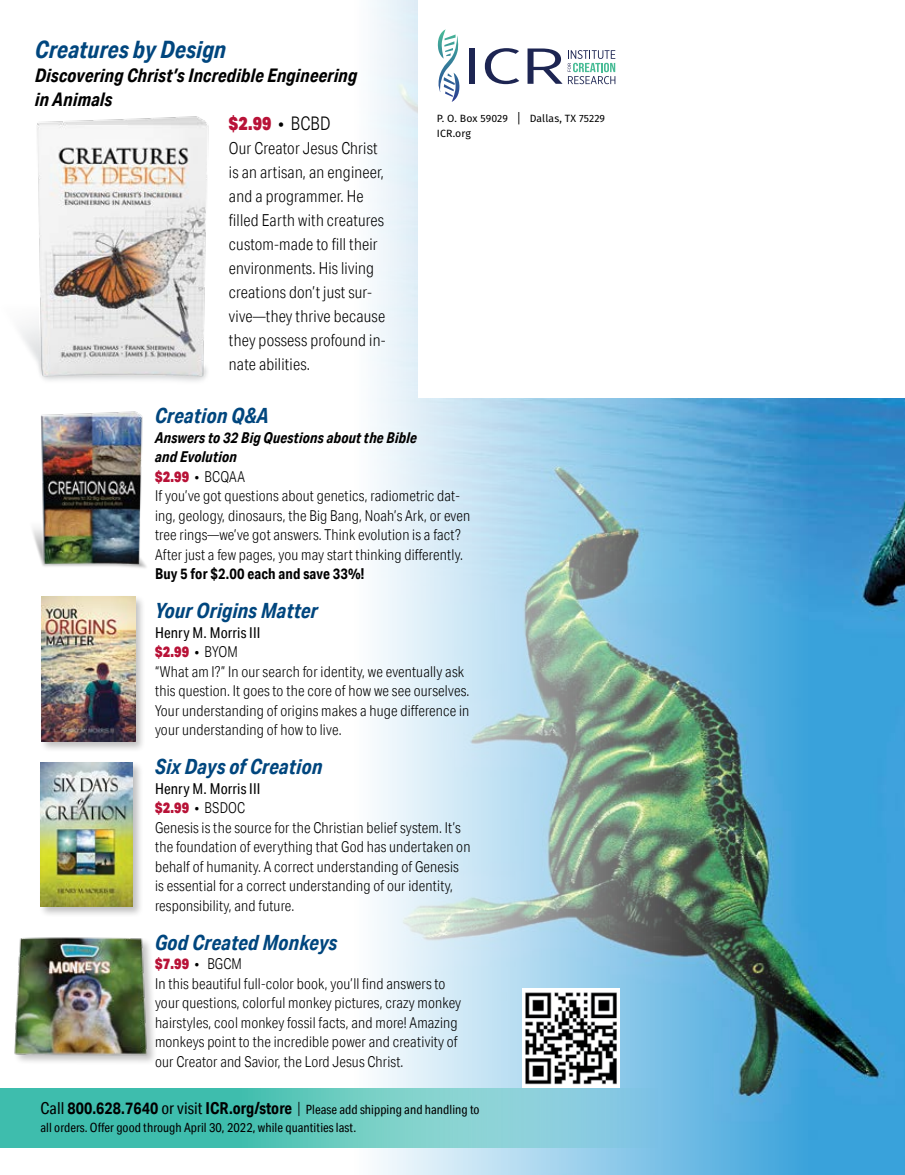
<style>
.page{position:relative;width:905px;height:1175px;background:#fff}
.page>*{position:absolute;margin:0;border:0;box-sizing:border-box;transform-origin:0 0}
.t1{font:italic 700 24px "Aktiv Grotesk Cd";letter-spacing:.01em;color:#00467e}
.t2{font:italic 700 21px "Aktiv Grotesk Cd";letter-spacing:.01em;color:#00467e}
.t3{font:italic 700 18.75px "Aktiv Grotesk Cd";letter-spacing:.01em;color:#000}
.t4{font:900 18.75px "Aktiv Grotesk Cd";color:#b81237}
.t5{font:300 16.5px/24px "Aktiv Grotesk Cd";letter-spacing:.01em;color:#000}
.t6{font:300 15px/19.5px "Aktiv Grotesk Cd";letter-spacing:.01em;color:#000}
.t7{font:700 15px "Aktiv Grotesk Cd";letter-spacing:.01em;color:#000}
.t8{font:12.75px/18px "Aktiv Grotesk Cd";letter-spacing:.005em;color:#000}
.t9{font:10.5px/15px "Fira Sans";letter-spacing:.005em;color:#000}
.s1{font-weight:300;color:#000}
.s2{font-size:13.65px}
.s3{font-weight:700;font-style:italic}
.s4{font-weight:900;color:#b81237}
.s5{font-weight:400}
.s6{font-size:16.5px}
.s7{font-weight:700;font-size:16.5px}
.s8{font-weight:300;font-size:16.5px}
</style>
<div class="page">
<img style="left:372px;top:0;width:532px;height:1174px">
<svg style="left:0;top:1088px;width:657px;height:60px;background:#63c6c2"></svg>
<div style="left:418px;top:0;width:486px;height:397px;background:#fff"></div>
<div style="left:468px;top:48px;width:6px;height:36px;background:#1d2552"></div>
<svg style="left:485px;top:48px;width:34px;height:36px"></svg>
<svg style="left:527px;top:48px;width:88px;height:36px"></svg>
<svg style="left:437px;top:29px;width:23px;height:73px"></svg>
<div style="left:13px;top:936px;width:144px;height:129px;background:#000;opacity:.25"></div>
<img style="left:13px;top:936px;width:137px;height:121px">
<img style="left:20px;top:116px;width:189px;height:266px">
<img style="left:33px;top:411px;width:114px;height:157px">
<div style="left:39px;top:595px;width:107px;height:157px;background:#000;opacity:.25"></div>
<img style="left:41px;top:597px;width:94px;height:144px">
<div style="left:39px;top:760px;width:104px;height:157px;background:#000;opacity:.25"></div>
<img style="left:40px;top:762px;width:92px;height:144px">
<img style="left:522px;top:988px;width:97px;height:99px">
<h1 class="t1" style="left:35px;top:34px;width:192px">Creatures by Design</h1>
<p class="t3" style="left:35px;top:63px;width:323px">Discovering Christ’s Incredible Engineering</p>
<p class="t3" style="left:35px;top:87px;width:79px">in Animals</p>
<p class="t4" style="left:229px;top:111px;width:103px">$2.99 <span class="s1">• BCBD</span></p>
<p class="t5" style="left:229px;top:136px;width:158px">Our Creator Jesus Christ is an artisan, an engineer, and a programmer. He filled Earth with creatures custom-made to fill their environments. His living creations don’t just sur&shy;vive—they thrive because they possess profound in&shy;nate abilities.</p>
<p class="t9" style="left:436px;top:110px;width:170px">P. O. Box 59029 <span class="s2">|</span> Dallas, TX 75229<br>ICR.org</p>
<h2 class="t2" style="left:155px;top:403px;width:115px">Creation Q&amp;A</h2>
<p class="t6" style="left:155px;top:427px;width:316px"><span class="s3">Answers to 32 Big Questions about the Bible<br>and Evolution<br></span><span class="s4">$2.99</span> • BCQAA<br>If you’ve got questions about genetics, radiometric dat&shy;ing, geology, dinosaurs, the Big Bang, Noah’s Ark, or even tree rings—we’ve got answers. Think evolution is a fact?<br>After just a few pages, you may start thinking differently.</p>
<p class="t7" style="left:155px;top:564px;width:211px">Buy 5 for $2.00 each and save 33%!</p>
<h2 class="t2" style="left:155px;top:598px;width:164px">Your Origins Matter</h2>
<p class="t6" style="left:155px;top:622px;width:316px"><span class="s5">Henry M. Morris III<br></span><span class="s4">$2.99</span> • BYOM<br>“What am I?” In our search for identity, we eventually ask this question. It goes to the core of how we see ourselves.<br>Your understanding of origins makes a huge difference in your understanding of how to live.</p>
<h2 class="t2" style="left:155px;top:754px;width:169px">Six Days of Creation</h2>
<p class="t6" style="left:155px;top:778px;width:317px"><span class="s5">Henry M. Morris III<br></span><span class="s4">$2.99</span> • BSDOC<br>Genesis is the source for the Christian belief system. It’s the foundation of everything that God has undertaken on behalf of humanity. A correct understanding of Genesis is essential for a correct understanding of our identity, responsibility, and future.</p>
<h2 class="t2" style="left:155px;top:929px;width:184px">God Created Monkeys</h2>
<p class="t6" style="left:155px;top:954px;width:307px"><span class="s4">$7.99</span> • BGCM<br>In this beautiful full-color book, you’ll find answers to your questions, colorful monkey pictures, crazy monkey hairstyles, cool monkey fossil facts, and more! Amazing monkeys point to the incredible power and creativity of our Creator and Savior, the Lord Jesus Christ.</p>
<p class="t8" style="left:40px;top:1100px;width:440px"><span class="s6">Call</span> <span class="s7">800.628.7640</span> <span class="s6">or visit</span> <span class="s7">ICR.org/store</span> <span class="s8">|</span> Please add shipping and handling to all orders. Offer good through April 30, 2022, while quantities last.</p>
</div>
